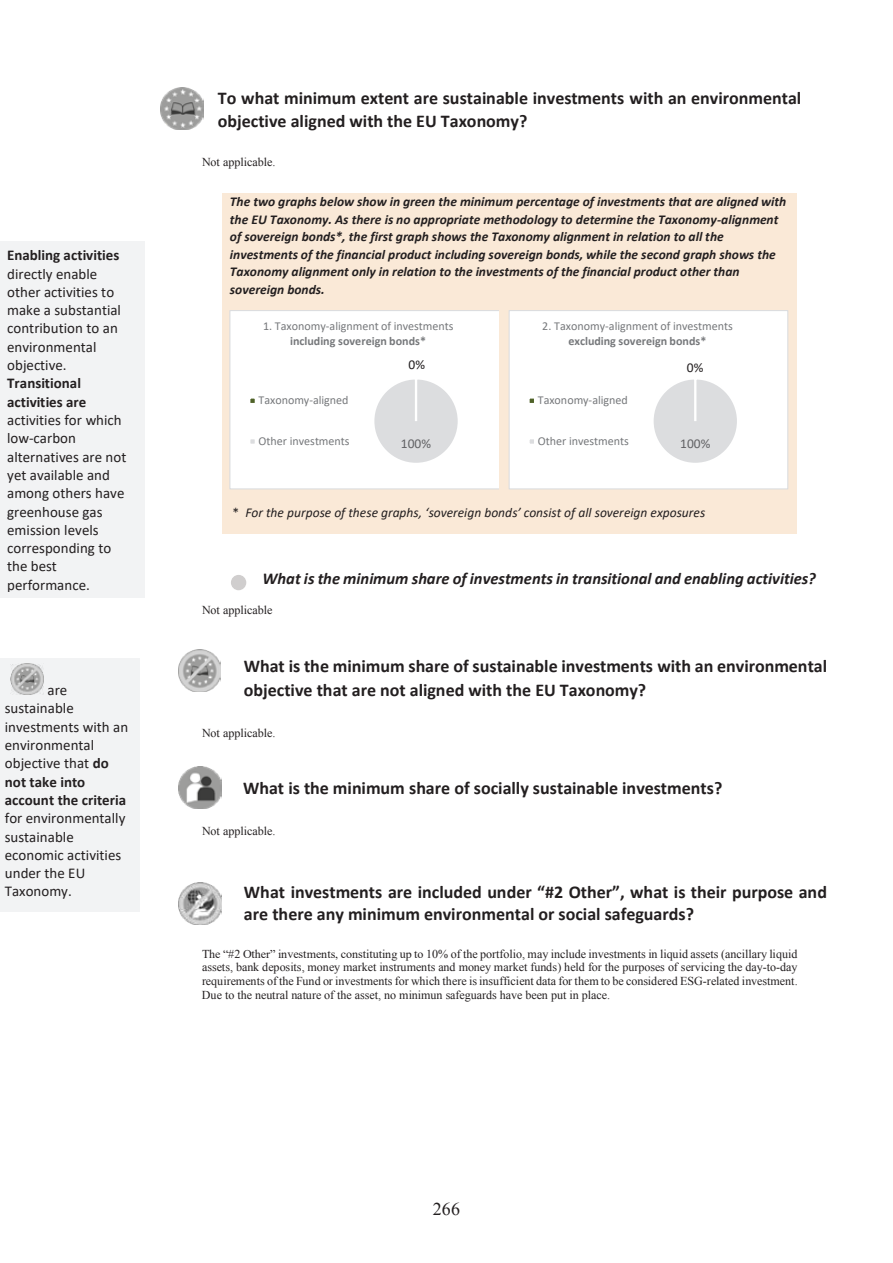
<style>
.page{position:relative;width:893px;height:1263px;background:#fff}
.page>*{position:absolute;margin:0;border:0;box-sizing:border-box;transform-origin:0 0}
.t1{font:700 18px/23.4px "Calibri";color:#231f20}
.t2{font:18px "Times New Roman";color:#231f20}
.t3{font:italic 700 16.5px "Calibri";color:#231f20}
.t4{font:15px/18.3px "Calibri";color:#231f20}
.t5{font:700 15px/18.5px "Calibri";color:#231f20}
.t6{font:15px "Times New Roman";color:#231f20}
.t7{font:italic 700 13.5px/17.5px "Calibri";color:#231f20}
.t8{font:italic 13.5px "Calibri";color:#231f20}
.t9{font:13.5px "Calibri";color:#636366}
.t10{font:13.5px "Calibri";color:#231f20}
.t11{font:12px/13.8px "Times New Roman";letter-spacing:-.005em;color:#231f20;text-align:justify}
.t12{font:12px "Calibri";letter-spacing:-.005em;color:#76787b}
.t13{font:700 12px "Calibri";color:#76787b}
.s1{font-weight:700}
.s2{color:#fff}
.s3{font-style:normal}
</style>
<div class="page">
<div style="left:222px;top:193px;width:574px;height:118px;background:#fae9d7"></div>
<div style="left:222px;top:311px;width:276px;height:193px;background:#fae9d7"></div>
<div style="left:498px;top:311px;width:298px;height:193px;background:#fae9d7"></div>
<div style="left:222px;top:504px;width:574px;height:29px;background:#fae9d7"></div>
<svg style="left:229px;top:311px;width:269px;height:178px;background:#fafafa"></svg>
<div style="left:509px;top:311px;width:279px;height:178px;background:#fff"></div>
<svg style="left:653px;top:379px;width:84px;height:84px"></svg>
<div style="left:528px;top:397px;width:7px;height:7px;background:#4f6228"></div>
<div style="left:527px;top:396px;width:9px;height:9px;border:2px solid #fff"></div>
<div style="left:528px;top:438px;width:7px;height:7px;background:#dcdddf"></div>
<div style="left:527px;top:437px;width:9px;height:9px;border:2px solid #fff"></div>
<div style="left:509px;top:311px;width:279px;height:178px;border:1px solid #dcdddf"></div>
<img style="left:161px;top:88px;width:42px;height:42px">
<div style="left:0;top:241px;width:145px;height:356px;background:#f2f3f4"></div>
<img style="left:231px;top:575px;width:16px;height:16px">
<div style="left:0;top:658px;width:139px;height:254px;background:#f2f3f4"></div>
<img style="left:10px;top:663px;width:33px;height:32px">
<img style="left:178px;top:649px;width:43px;height:43px">
<img style="left:179px;top:766px;width:42px;height:43px">
<img style="left:179px;top:882px;width:42px;height:42px">
<p class="t5" style="left:7px;top:246px;width:114px">Enabling activities</p>
<p class="t4" style="left:7px;top:264px;width:115px">directly enable other activities to make a substantial contribution to an environmental objective.</p>
<p class="t5" style="left:7px;top:374px;width:81px">Transitional activities are</p>
<p class="t4" style="left:7px;top:411px;width:121px">activities for which low‐carbon alternatives are not yet available and among others have greenhouse gas emission levels corresponding to the best performance.</p>
<p class="t4" style="left:5px;top:680px;width:125px;text-indent:43px">are sustainable investments with an environmental objective that <span class="s1">do not take into account the criteria</span></p>
<p class="t4" style="left:5px;top:809px;width:122px">for environmentally sustainable economic activities under the EU<br>Taxonomy.</p>
<h1 class="t1" style="left:218px;top:86px;width:585px">To what minimum extent are sustainable investments with an environmental objective aligned with the EU Taxonomy?</h1>
<p class="t11" style="left:202px;top:155px;width:75px">Not applicable.</p>
<p class="t7" style="left:230px;top:192px;width:558px">The two graphs below show in green the minimum percentage of investments that are aligned with the EU Taxonomy. As there is no appropriate methodology to determine the Taxonomy-alignment of sovereign bonds*, the first graph shows the Taxonomy alignment in relation to all the investments of the financial product including sovereign bonds, while the second graph shows the Taxonomy alignment only in relation to the investments of the financial product other than sovereign bonds.</p>
<p class="t12" style="left:263px;top:318px;width:192px">1. Taxonomy‐alignment of investments</p>
<p class="t13" style="left:290px;top:332px;width:137px">including sovereign bonds*</p>
<p class="t12" style="left:542px;top:318px;width:192px">2. Taxonomy‐alignment of investments</p>
<p class="t13" style="left:568px;top:332px;width:139px">excluding sovereign bonds*</p>
<p class="t10" style="left:408px;top:355px;width:28px">0%<span class="s2">%</span></p>
<p class="t10" style="left:687px;top:358px;width:18px">0%</p>
<p class="t12" style="left:259px;top:392px;width:91px">Taxonomy‐aligned</p>
<p class="t12" style="left:259px;top:433px;width:92px">Other investments</p>
<p class="t9" style="left:401px;top:434px;width:32px">100%</p>
<p class="t12" style="left:538px;top:392px;width:91px">Taxonomy‐aligned</p>
<p class="t12" style="left:538px;top:433px;width:92px">Other investments</p>
<p class="t9" style="left:680px;top:434px;width:32px">100%</p>
<p class="t8" style="left:233px;top:503px;width:474px"><span class="s3">*</span> For the purpose of these graphs, ‘sovereign bonds’ consist of all sovereign exposures</p>
<h2 class="t3" style="left:262px;top:567px;width:555px">What is the minimum share of investments in transitional and enabling activities?</h2>
<p class="t11" style="left:202px;top:603px;width:72px">Not applicable</p>
<h1 class="t1" style="left:244px;top:654px;width:585px">What is the minimum share of sustainable investments with an environmental objective that are not aligned with the EU Taxonomy?</h1>
<p class="t11" style="left:202px;top:726px;width:75px">Not applicable.</p>
<h1 class="t1" style="left:243px;top:776px;width:481px">What is the minimum share of socially sustainable investments?</h1>
<p class="t11" style="left:202px;top:824px;width:75px">Not applicable.</p>
<h1 class="t1" style="left:244px;top:881px;width:585px;line-height:21.9px">What investments are included under “#2 Other”, what is their purpose and are there any minimum environmental or social safeguards?</h1>
<p class="t11" style="left:202px;top:946px;width:597px">The “#2 Other” investments, constituting up to 10% of the portfolio, may include investments in liquid assets (ancillary liquid assets, bank deposits, money market instruments and money market funds) held for the purposes of servicing the day-to-day requirements of the Fund or investments for which there is insufficient data for them to be considered ESG-related investment.<br>Due to the neutral nature of the asset, no minimun safeguards have been put in place.</p>
<h1 class="t2" style="left:433px;top:1197px;width:28px">266</h1>
<p class="t6" style="left:439px;top:1207px;width:16px">33</p>
</div>
